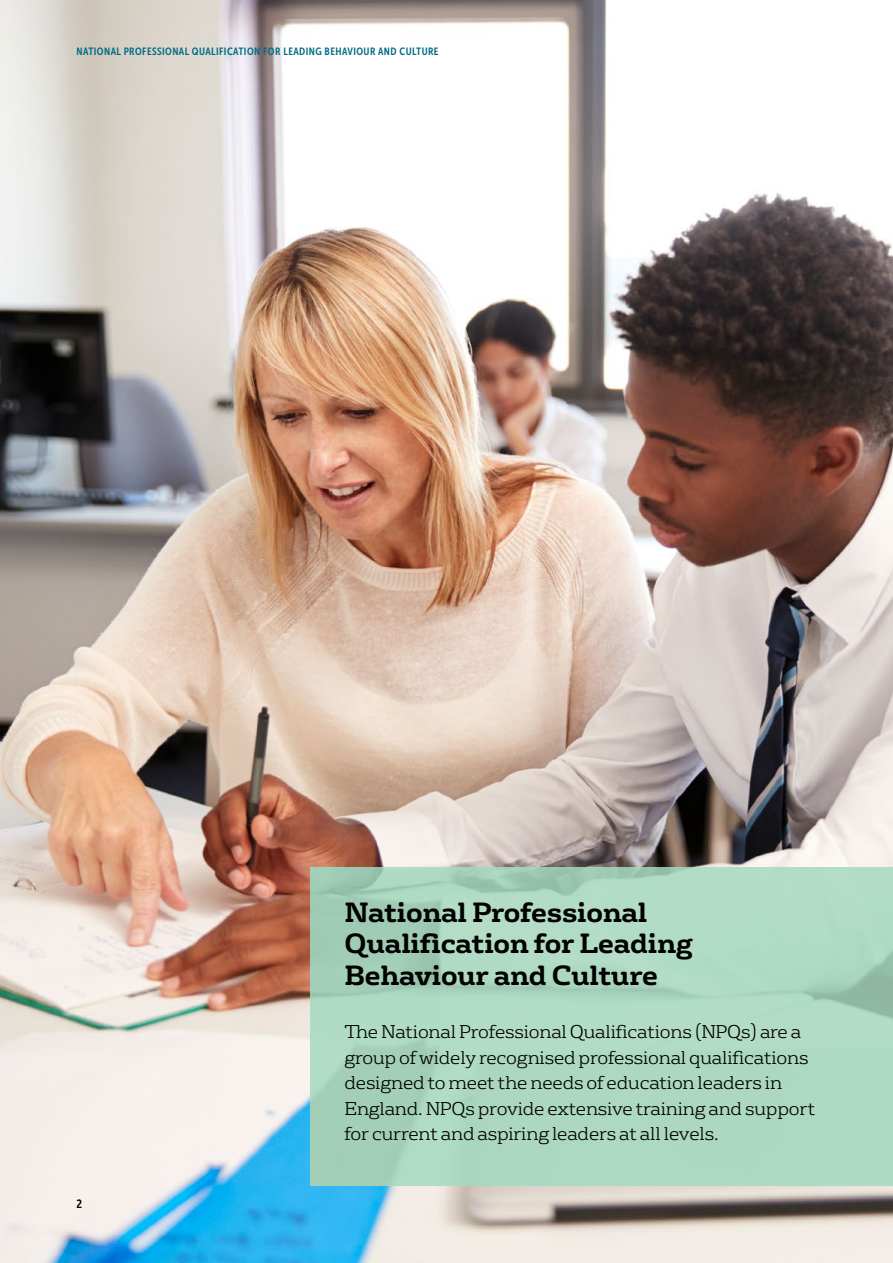
<style>
.page{position:relative;width:893px;height:1263px;background:#fff}
.page>*{position:absolute;margin:0;border:0;box-sizing:border-box;transform-origin:0 0}
.t1{font:700 27px/31.5px "FS Rufus";letter-spacing:-.01em;color:#000}
.t2{font:300 18px/25.5px "FS Rufus";letter-spacing:-.01em;color:#000}
.t3{font:12px "Museo Sans Cond 700";color:#000}
.t4{font:10.5px "Museo Sans Cond 700";letter-spacing:.04em;color:#006b84}
</style>
<div class="page">
<img style="left:0;top:0;width:893px;height:1263px">
<div style="left:310px;top:867px;width:583px;height:319px;background:#abd6bf"></div>
<p class="t4" style="left:77px;top:45px;width:364px">NATIONAL PROFESSIONAL QUALIFICATION FOR LEADING BEHAVIOUR AND CULTURE</p>
<p class="t3" style="left:77px;top:1197px;width:7px">2</p>
<h1 class="t1" style="left:344px;top:894px;width:350px">National Professional<br>Qualification for Leading<br>Behaviour and Culture</h1>
<p class="t2" style="left:344px;top:1018px;width:472px">The National Professional Qualifications (NPQs) are a group of widely recognised professional qualifications designed to meet the needs of education leaders in England. NPQs provide extensive training and support for current and aspiring leaders at all levels.</p>
</div>
